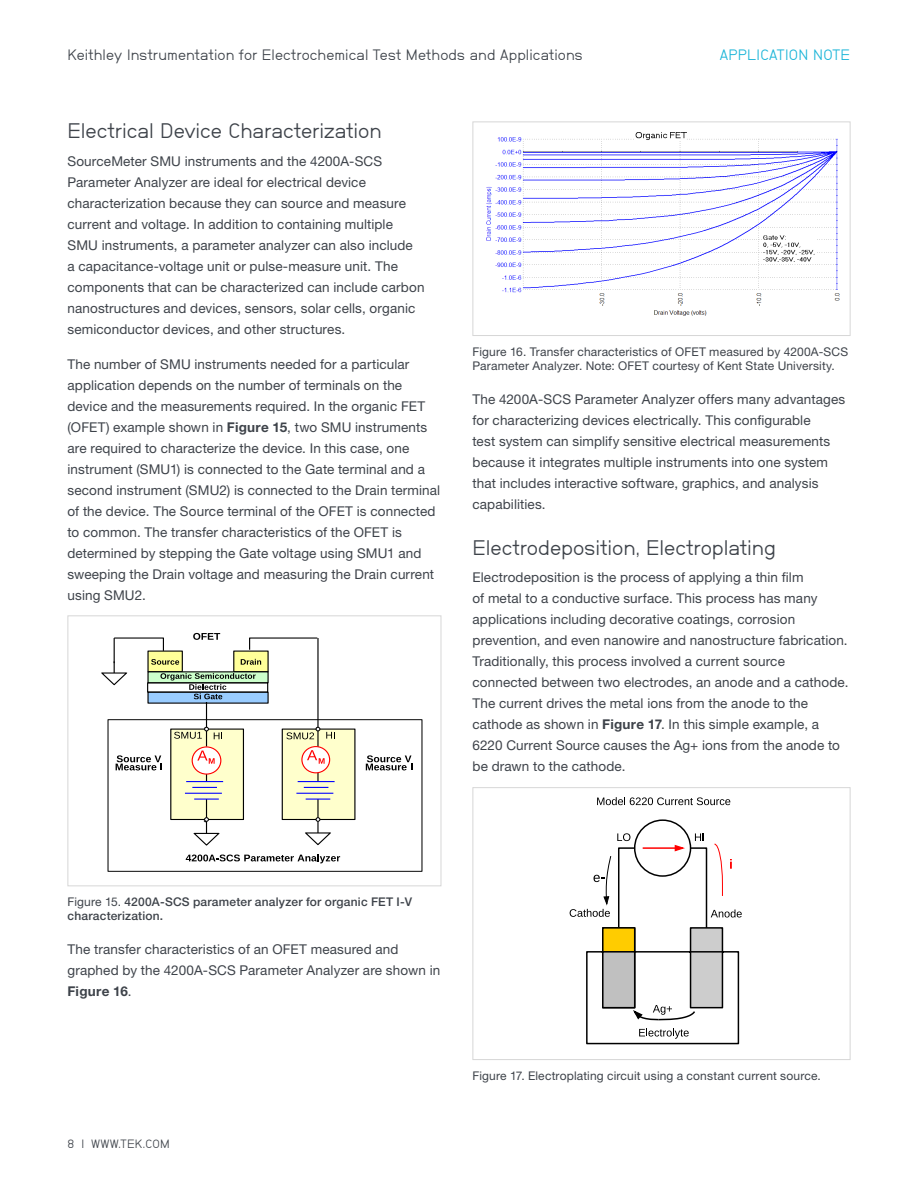
<style>
.page{position:relative;width:918px;height:1188px;background:#fff}
.page>*{position:absolute;margin:0;border:0;box-sizing:border-box;transform-origin:0 0}
.t1{font:21px "NB Grotesk";letter-spacing:-.005em;color:#3e434a}
.t2{font:15px "NB Grotesk";letter-spacing:.005em;color:#3e434a}
.t3{font:15px "NB Grotesk";letter-spacing:.02em;color:#1cb5d8}
.t4{font:13.5px/21px "Helvetica Neue";letter-spacing:.01em;color:#3e434a}
.t5{font:12px/13.5px "Helvetica Neue";letter-spacing:.015em;color:#3e434a}
.t6{font:500 12px/13.5px "Helvetica Neue";letter-spacing:.015em;color:#3e434a}
.t7{font:12px "NB Grotesk";letter-spacing:.025em;color:#3e434a}
.s1{font-weight:700}
.s2{font-weight:400}
</style>
<div class="page">
<div style="left:108px;top:720px;width:314px;height:152px;border:1px solid #000"></div>
<div style="left:171px;top:729px;width:72px;height:90px;background:#ffc"></div>
<div style="left:170px;top:729px;width:74px;height:91px;border:1px solid #000"></div>
<hr style="left:185px;top:793px;width:37px;height:1px;background:#00f">
<svg style="left:193px;top:798px;width:27px;height:48px"></svg>
<svg style="left:186px;top:854px;width:154px;height:9px"></svg>
<svg style="left:366px;top:755px;width:46px;height:15px"></svg>
<div style="left:282px;top:729px;width:73px;height:90px;background:#ffc"></div>
<div style="left:282px;top:729px;width:73px;height:91px;border:1px solid #000"></div>
<hr style="left:296px;top:793px;width:37px;height:1px;background:#00f">
<svg style="left:304px;top:798px;width:27px;height:48px"></svg>
<svg style="left:101px;top:633px;width:234px;height:155px"></svg>
<div style="left:68px;top:615px;width:373px;height:271px;border:1px solid #d7d7d7"></div>
<img style="left:486px;top:132px;width:354px;height:184px">
<div style="left:472px;top:122px;width:379px;height:214px;border:1px solid #d7d7d7"></div>
<div style="left:586px;top:951px;width:153px;height:93px;border:1px solid #000"></div>
<div style="left:691px;top:928px;width:31px;height:80px;background:#cdcdcd"></div>
<div style="left:690px;top:927px;width:33px;height:81px;border:1px solid #000"></div>
<div style="left:634px;top:819px;width:57px;height:58px;border:1px solid #000;border-radius:50%"></div>
<hr style="left:643px;top:847px;width:40px;height:2px;background:#f00">
<hr style="left:691px;top:951px;width:31px;height:2px;background:#000">
<div style="left:603px;top:928px;width:32px;height:24px;background:#fc0"></div>
<div style="left:602px;top:927px;width:33px;height:26px;border:1px solid #000"></div>
<div style="left:603px;top:952px;width:32px;height:56px;background:#c0c0c0"></div>
<div style="left:602px;top:951px;width:33px;height:57px;border:1px solid #000"></div>
<svg style="left:633px;top:1005px;width:64px;height:16px"></svg>
<svg style="left:617px;top:833px;width:13px;height:8px"></svg>
<svg style="left:597px;top:797px;width:133px;height:8px"></svg>
<svg style="left:674px;top:833px;width:68px;height:96px"></svg>
<svg style="left:639px;top:1029px;width:50px;height:10px"></svg>
<svg style="left:570px;top:847px;width:66px;height:82px"></svg>
<div style="left:472px;top:787px;width:378px;height:273px;border:1px solid #d7d7d7"></div>
<p class="t2" style="left:68px;top:46px;width:517px">Keithley Instrumentation for Electrochemical Test Methods and Applications</p>
<p class="t3" style="left:720px;top:46px;width:132px">APPLICATION NOTE</p>
<h1 class="t1" style="left:68px;top:119px;width:316px">Electrical Device Characterization</h1>
<p class="t4" style="left:68px;top:151px;width:359px">SourceMeter SMU instruments and the 4200A-SCS Parameter Analyzer are ideal for electrical device characterization because they can source and measure current and voltage. In addition to containing multiple SMU instruments, a parameter analyzer can also include<br>a capacitance-voltage unit or pulse-measure unit. The components that can be characterized can include carbon nanostructures and devices, sensors, solar cells, organic semiconductor devices, and other structures.</p>
<p class="t4" style="left:68px;top:353px;width:374px">The number of SMU instruments needed for a particular application depends on the number of terminals on the device and the measurements required. In the organic FET (OFET) example shown in <span class="s1">Figure 15</span>, two SMU instruments are required to characterize the device. In this case, one instrument (SMU1) is connected to the Gate terminal and a second instrument (SMU2) is connected to the Drain terminal of the device. The Source terminal of the OFET is connected to common. The transfer characteristics of the OFET is determined by stepping the Gate voltage using SMU1 and sweeping the Drain voltage and measuring the Drain current using SMU2.</p>
<p class="t5" style="left:472px;top:345px;width:377px">Figure 16. Transfer characteristics of OFET measured by 4200A-SCS<br>Parameter Analyzer. Note: OFET courtesy of Kent State University.</p>
<p class="t4" style="left:472px;top:389px;width:374px">The 4200A-SCS Parameter Analyzer offers many advantages for characterizing devices electrically. This configurable<br>test system can simplify sensitive electrical measurements because it integrates multiple instruments into one system that includes interactive software, graphics, and analysis capabilities.</p>
<h1 class="t1" style="left:472px;top:535px;width:305px">Electrodeposition, Electroplating</h1>
<p class="t4" style="left:472px;top:567px;width:377px">Electrodeposition is the process of applying a thin film<br>of metal to a conductive surface. This process has many applications including decorative coatings, corrosion prevention, and even nanowire and nanostructure fabrication.<br>Traditionally, this process involved a current source connected between two electrodes, an anode and a cathode.<br>The current drives the metal ions from the anode to the cathode as shown in <span class="s1">Figure 17</span>. In this simple example, a 6220 Current Source causes the Ag+ ions from the anode to be drawn to the cathode.</p>
<p class="t6" style="left:68px;top:895px;width:346px"><span class="s2">Figure 15.</span> 4200A-SCS parameter analyzer for organic FET I-V characterization.</p>
<p class="t4" style="left:68px;top:939px;width:374px">The transfer characteristics of an OFET measured and graphed by the 4200A-SCS Parameter Analyzer are shown in<br><span class="s1">Figure 16</span>.</p>
<p class="t7" style="left:68px;top:1136px;width:104px">8 | WWW.TEK.COM</p>
<p class="t5" style="left:472px;top:1069px;width:350px">Figure 17. Electroplating circuit using a constant current source.</p>
</div>
